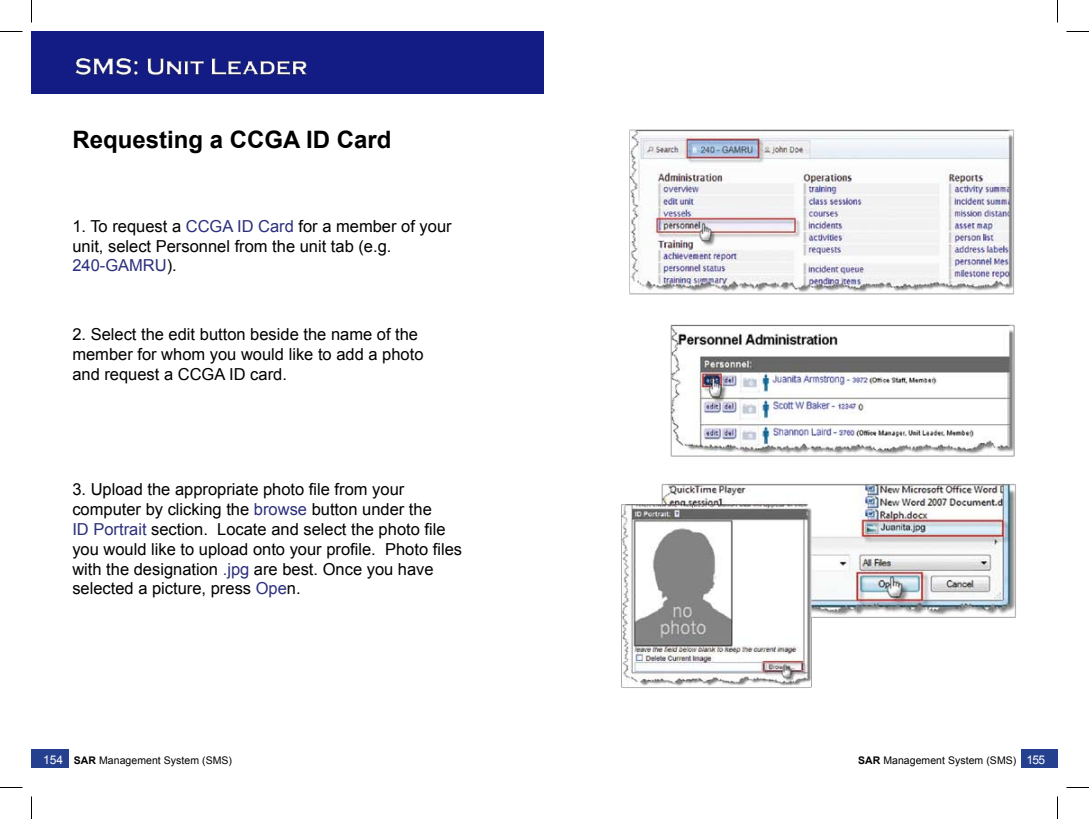
<style>
.page{position:relative;width:1089px;height:819px;background:#fff}
.page>*{position:absolute;margin:0;border:0;box-sizing:border-box;transform-origin:0 0}
.t1{font:700 24px "Arial";color:#000}
.t2{font:16.5px/19.8px "Arial";color:#000}
.t3{font:10.5px "Arial";letter-spacing:.005em;color:#000}
.s1{color:#2c2f7c}
.s2{font-size:12px;color:#fff}
.s3{font-weight:700}
</style>
<div class="page">
<div style="left:1021px;top:749px;width:37px;height:19px;background:#25408f"></div>
<img style="left:31px;top:33px;width:985px;height:735px">
<svg style="left:0;top:31px;width:22px;height:1px"></svg>
<svg style="left:1066px;top:31px;width:23px;height:1px"></svg>
<svg style="left:0;top:787px;width:22px;height:1px"></svg>
<svg style="left:1066px;top:787px;width:23px;height:1px"></svg>
<svg style="left:31px;top:0;width:1px;height:22px"></svg>
<svg style="left:31px;top:796px;width:1px;height:23px"></svg>
<svg style="left:1057px;top:0;width:1px;height:22px"></svg>
<svg style="left:1057px;top:796px;width:1px;height:23px"></svg>
<h1 class="t1" style="left:72px;top:126px;width:321px">Requesting a CCGA ID Card</h1>
<p class="t2" style="left:72px;top:216px;width:381px">1. To request a <span class="s1">CCGA ID Card</span> for a member of your unit, select Personnel from the unit tab (e.g.<br><span class="s1">240-GAMRU</span>).</p>
<p class="t2" style="left:72px;top:324px;width:353px">2. Select the edit button beside the name of the member for whom you would like to add a photo and request a CCGA ID card.</p>
<p class="t2" style="left:72px;top:480px;width:391px">3. Upload the appropriate photo file from your computer by clicking the <span class="s1">browse</span> button under the<br><span class="s1">ID Portrait</span> section. Locate and select the photo file you would like to upload onto your profile. Photo files with the designation <span class="s1">.jpg</span> are best. Once you have selected a picture, press <span class="s1">Ope</span>n.</p>
<p class="t3" style="left:43px;top:754px;width:190px"><span class="s2">154</span> <span class="s3">SAR</span> Management System (SMS)</p>
<p class="t3" style="left:858px;top:754px;width:189px"><span class="s3">SAR</span> Management System (SMS) <span class="s2">155</span></p>
</div>
